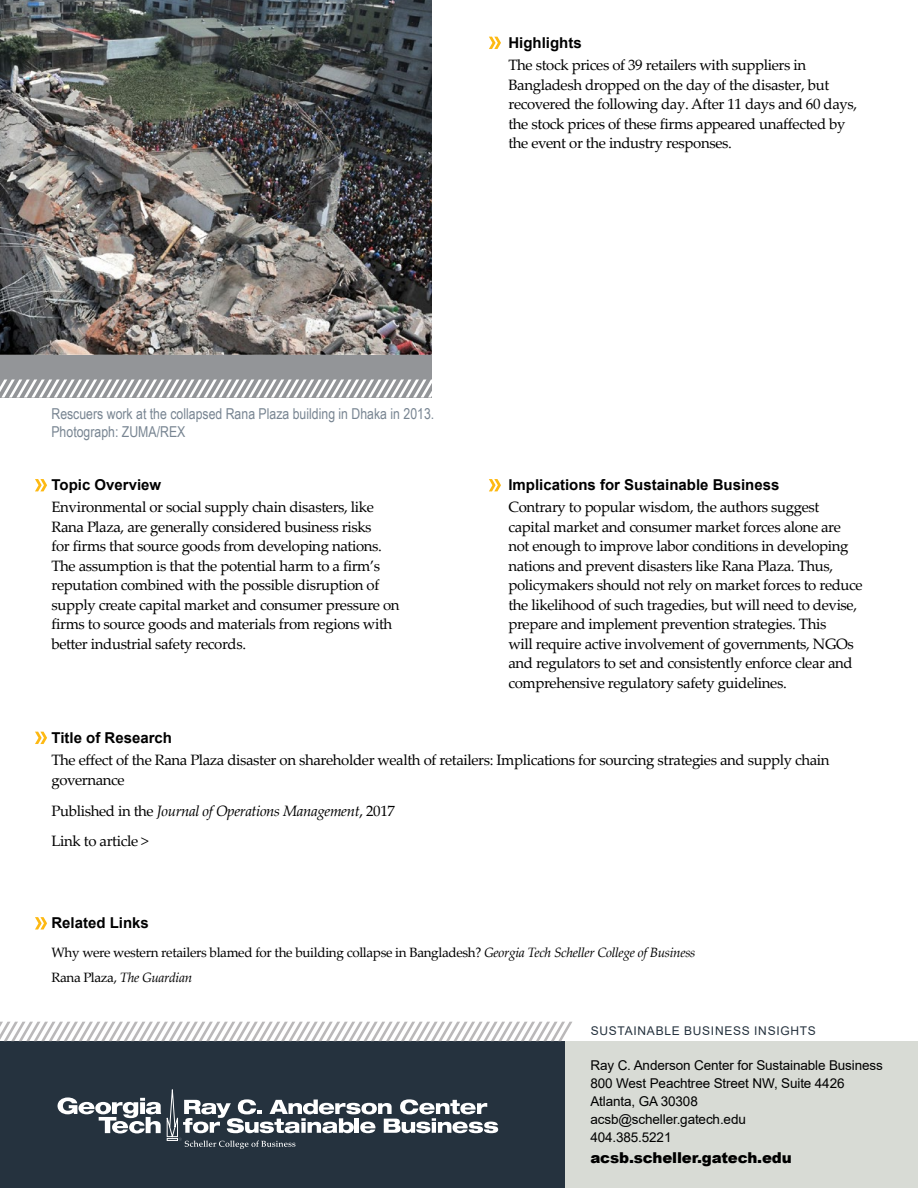
<style>
.page{position:relative;width:918px;height:1188px;background:#fff}
.page>*{position:absolute;margin:0;border:0;box-sizing:border-box;transform-origin:0 0}
.t1{font:15px/19.5px "Palatino Linotype";letter-spacing:-.025em;color:#000}
.t2{font:700 15px "Arial";color:#000}
.t3{font:15px/18px "Arial Narrow";color:#788592}
.t4{font:900 15px "Arial";letter-spacing:-.01em;color:#000}
.t5{font:13.5px/18px "Arial";letter-spacing:-.01em;color:#000}
.t6{font:13.5px/25.5px "Palatino Linotype";letter-spacing:-.025em;color:#000}
.t7{font:12px "Arial";letter-spacing:.06em;color:#25323e}
.s1{font-style:italic}
</style>
<div class="page">
<div style="left:565px;top:1041px;width:353px;height:147px;background:#d8dbd5"></div>
<div style="left:0;top:1041px;width:565px;height:147px;background:#25323e"></div>
<svg style="left:0;top:1022px;width:567px;height:19px"></svg>
<div style="left:0;top:0;width:432px;height:397px;background:#939598"></div>
<img style="left:0;top:0;width:432px;height:354px">
<svg style="left:0;top:380px;width:432px;height:18px"></svg>
<svg style="left:35px;top:479px;width:12px;height:12px"></svg>
<svg style="left:489px;top:479px;width:12px;height:12px"></svg>
<svg style="left:35px;top:732px;width:12px;height:12px"></svg>
<svg style="left:35px;top:917px;width:12px;height:13px"></svg>
<svg style="left:489px;top:37px;width:12px;height:12px"></svg>
<svg style="left:58px;top:1089px;width:440px;height:60px"></svg>
<p class="t2" style="left:508px;top:32px;width:75px">Highlights</p>
<p class="t1" style="left:508px;top:55px;width:350px">The stock prices of 39 retailers with suppliers in Bangladesh dropped on the day of the disaster, but recovered the following day. After 11 days and 60 days, the stock prices of these firms appeared unaffected by the event or the industry responses.</p>
<p class="t3" style="left:51px;top:404px;width:384px">Rescuers work at the collapsed Rana Plaza building in Dhaka in 2013.<br>Photograph: ZUMA/REX</p>
<p class="t2" style="left:51px;top:474px;width:111px">Topic Overview</p>
<p class="t1" style="left:51px;top:497px;width:350px">Environmental or social supply chain disasters, like Rana Plaza, are generally considered business risks<br>for firms that source goods from developing nations.<br>The assumption is that the potential harm to a firm’s reputation combined with the possible disruption of supply create capital market and consumer pressure on firms to source goods and materials from regions with better industrial safety records.</p>
<p class="t2" style="left:508px;top:474px;width:272px">Implications for Sustainable Business</p>
<p class="t1" style="left:508px;top:497px;width:356px">Contrary to popular wisdom, the authors suggest capital market and consumer market forces alone are not enough to improve labor conditions in developing nations and prevent disasters like Rana Plaza. Thus, policymakers should not rely on market forces to reduce the likelihood of such tragedies, but will need to devise, prepare and implement prevention strategies. This<br>will require active involvement of governments, NGOs and regulators to set and consistently enforce clear and comprehensive regulatory safety guidelines.</p>
<p class="t2" style="left:51px;top:727px;width:122px">Title of Research</p>
<p class="t1" style="left:51px;top:750px;width:780px">The effect of the Rana Plaza disaster on shareholder wealth of retailers: Implications for sourcing strategies and supply chain governance</p>
<p class="t1" style="left:51px;top:795px;width:345px;line-height:30px">Published in the <span class="s1">Journal of Operations Management</span>, 2017<br>Link to article &gt;</p>
<p class="t2" style="left:51px;top:912px;width:99px">Related Links</p>
<p class="t6" style="left:51px;top:939px;width:646px">Why were western retailers blamed for the building collapse in Bangladesh? <span class="s1">Georgia Tech Scheller College of Business<br></span>Rana Plaza, <span class="s1">The Guardian</span></p>
<p class="t7" style="left:591px;top:1023px;width:227px">SUSTAINABLE BUSINESS INSIGHTS</p>
<p class="t5" style="left:590px;top:1056px;width:294px">Ray C. Anderson Center for Sustainable Business<br>800 West Peachtree Street NW, Suite 4426<br>Atlanta, GA 30308<br>acsb@scheller.gatech.edu<br>404.385.5221</p>
<p class="t4" style="left:590px;top:1147px;width:203px">acsb.scheller.gatech.edu</p>
</div>
